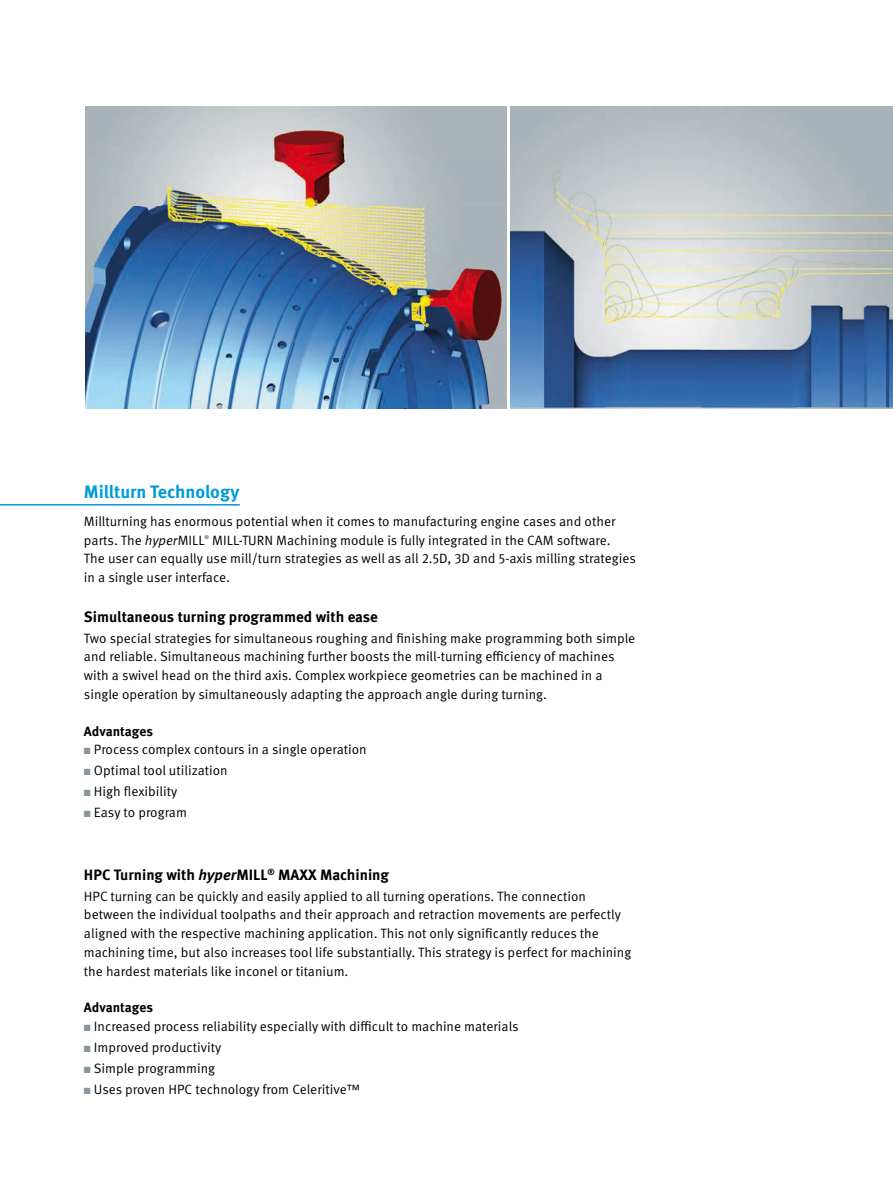
<style>
.page{position:relative;width:893px;height:1191px;background:#fff}
.page>*{position:absolute;margin:0;border:0;box-sizing:border-box;transform-origin:0 0}
.t1{font:700 18px "Meta Pro";color:#009bd4}
.t2{font:700 15px "Meta Pro";color:#000}
.t3{font:13.5px/18.8px "Meta Pro";color:#000}
.t4{font:700 13.5px "Meta Pro";letter-spacing:-.005em;color:#000}
.t5{font:5.25px "Meta Pro";color:#000}
.s1{font-style:italic}
.s2{color:#89969d}
</style>
<div class="page">
<hr style="left:0;top:504px;width:240px;height:1px;background:#009bd4">
<img style="left:85px;top:106px;width:421px;height:302px">
<img style="left:510px;top:107px;width:383px;height:301px">
<h1 class="t1" style="left:84px;top:481px;width:157px">Millturn Technology</h1>
<p class="t3" style="left:84px;top:512px;width:533px">Millturning has enormous potential when it comes to manufacturing engine cases and other parts. The <span class="s1">hyper</span>MILL</p>
<p class="t3" style="left:84px;top:530px;width:553px;text-indent:128px">MILL-TURN Machining module is fully integrated in the CAM software.<br>The user can equally use mill/turn strategies as well as all 2.5D, 3D and 5-axis milling strategies in a single user interface.</p>
<p class="t2" style="left:84px;top:607px;width:296px">Simultaneous turning programmed with ease</p>
<p class="t3" style="left:84px;top:628px;width:553px">Two special strategies for simultaneous roughing and finishing make programming both simple and reliable. Simultaneous machining further boosts the mill-turning efficiency of machines with a swivel head on the third axis. Complex workpiece geometries can be machined in a single operation by simultaneously adapting the approach angle during turning.</p>
<p class="t4" style="left:84px;top:722px;width:70px">Advantages</p>
<p class="t3" style="left:84px;top:740px;width:284px"><span class="s2">■</span> Process complex contours in a single operation</p>
<p class="t3" style="left:84px;top:761px;width:145px"><span class="s2">■</span> Optimal tool utilization</p>
<p class="t3" style="left:84px;top:782px;width:95px"><span class="s2">■</span> High flexibility</p>
<p class="t3" style="left:84px;top:803px;width:105px"><span class="s2">■</span> Easy to program</p>
<p class="t5" style="left:205px;top:533px;width:6px">®</p>
<p class="t2" style="left:84px;top:865px;width:306px">HPC Turning with <span class="s1">hyper</span>MILL<sup>®</sup> MAXX Machining</p>
<p class="t3" style="left:84px;top:886px;width:549px">HPC turning can be quickly and easily applied to all turning operations. The connection between the individual toolpaths and their approach and retraction movements are perfectly aligned with the respective machining application. This not only significantly reduces the machining time, but also increases tool life substantially. This strategy is perfect for machining the hardest materials like inconel or titanium.</p>
<p class="t4" style="left:84px;top:999px;width:70px">Advantages</p>
<p class="t3" style="left:84px;top:1017px;width:436px"><span class="s2">■</span> Increased process reliability especially with difficult to machine materials</p>
<p class="t3" style="left:84px;top:1038px;width:139px"><span class="s2">■</span> Improved productivity</p>
<p class="t3" style="left:84px;top:1059px;width:133px"><span class="s2">■</span> Simple programming</p>
<p class="t3" style="left:84px;top:1079px;width:278px"><span class="s2">■</span> Uses proven HPC technology from Celeritive™</p>
</div>
